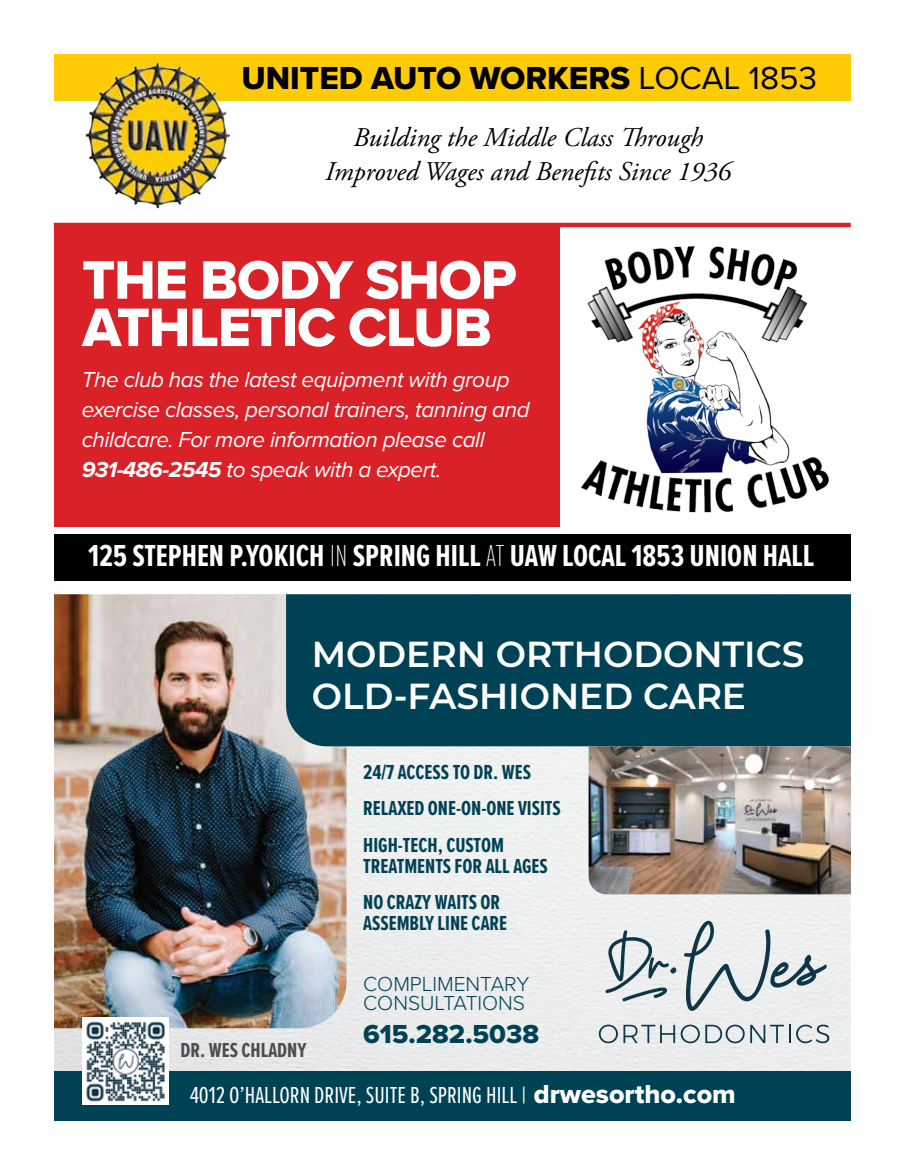
<style>
.page{position:relative;width:905px;height:1175px;background:#fff}
.page>*{position:absolute;margin:0;border:0;box-sizing:border-box;transform-origin:0 0}
.t1{font:56.1px/47.4px "Proxima Nova Extrabld";letter-spacing:-.02em;color:#fff}
.t2{font:600 36px/42px "Montserrat";color:#fff}
.t3{font:33px "Proxima Nova Extrabld";color:#000}
.t4{font:700 31.5px "Proxima Nova Ex Cn";color:#fff}
.t5{font:italic 27px/34.5px "Adobe Garamond Pro";color:#000;text-align:center}
.t6{font:27px "Proxima Nova Extrabld";color:#004255}
.t7{font:24px "Proxima Nova Ex Cn";color:#fff}
.t8{font:italic 22.5px/30px "Proxima Nova";letter-spacing:-.02em;color:#fff}
.t9{font:700 21px/36px "Proxima Nova Ex Cn";color:#004255}
.t10{font:300 21px/19.5px "Proxima Nova";color:#004255}
.t11{font:700 21px "Proxima Nova Ex Cn";color:#4e4c4d}
.s1{font-family:"Proxima Nova"}
.s2{font-weight:700}
.s3{font-weight:100}
.s4{font-family:"Proxima Nova Extrabld";font-size:27px}
</style>
<div class="page">
<div style="left:54px;top:225px;width:505px;height:302px;background:#da2128"></div>
<div style="left:54px;top:54px;width:796px;height:46px;background:#ffcb05"></div>
<div style="left:54px;top:534px;width:796px;height:46px;background:#000"></div>
<img style="left:82px;top:62px;width:155px;height:147px">
<hr style="left:54px;top:223px;width:796px;height:4px;background:#da2128">
<img style="left:581px;top:246px;width:248px;height:267px">
<div style="left:54px;top:746px;width:796px;height:325px;background:#eeeeef"></div>
<div style="left:54px;top:1071px;width:796px;height:49px;background:#004255"></div>
<img style="left:54px;top:594px;width:292px;height:434px">
<svg style="left:598px;top:1024px;width:101px;height:19px;background:#bbc4c9"></svg>
<svg style="left:705px;top:1024px;width:39px;height:19px"></svg>
<svg style="left:750px;top:1024px;width:40px;height:19px"></svg>
<svg style="left:796px;top:1024px;width:33px;height:19px"></svg>
<svg style="left:605px;top:930px;width:71px;height:71px"></svg>
<svg style="left:683px;top:920px;width:143px;height:90px"></svg>
<div style="left:286px;top:594px;width:564px;height:152px;background:#004255"></div>
<img style="left:82px;top:1017px;width:87px;height:87px">
<img style="left:588px;top:746px;width:262px;height:148px">
<h3 class="t3" style="left:241px;top:53px;width:577px">UNITED AUTO WORKERS <span class="s1">LOCAL 1853</span></h3>
<p class="t5" style="left:325px;top:121px;width:407px">Building the Middle Class Through<br>Improved Wages and Benefits Since 1936</p>
<h1 class="t1" style="left:82px;top:255px;width:436px">THE BODY SHOP<br>ATHLETIC CLUB</h1>
<p class="t8" style="left:82px;top:364px;width:449px">The club has the latest equipment with group exercise classes, personal trainers, tanning and childcare. For more information please call <span class="s2">931-486-2545</span> to speak with a expert.</p>
<h3 class="t4" style="left:88px;top:533px;width:727px">125 STEPHEN P.YOKICH <span class="s3">IN</span> SPRING HILL <span class="s3">AT</span> UAW LOCAL 1853 UNION HALL</h3>
<h2 class="t2" style="left:312px;top:632px;width:494px">MODERN ORTHODONTICS<br>OLD-FASHIONED CARE</h2>
<p class="t11" style="left:181px;top:1034px;width:127px">DR. WES CHLADNY</p>
<p class="t9" style="left:363px;top:754px;width:199px">24/7 ACCESS TO DR. WES<br>RELAXED ONE-ON-ONE VISITS<br>HIGH-TECH, CUSTOM</p>
<p class="t9" style="left:363px;top:847px;width:186px">TREATMENTS FOR ALL AGES<br>NO CRAZY WAITS OR</p>
<p class="t9" style="left:363px;top:904px;width:145px">ASSEMBLY LINE CARE</p>
<p class="t10" style="left:363px;top:972px;width:168px">COMPLIMENTARY<br>CONSULTATIONS</p>
<p class="t6" style="left:363px;top:1013px;width:177px">615.282.5038</p>
<p class="t7" style="left:190px;top:1077px;width:547px">4012 O’HALLORN DRIVE, SUITE B, SPRING HILL | <span class="s4">drwesortho.com</span></p>
</div>
